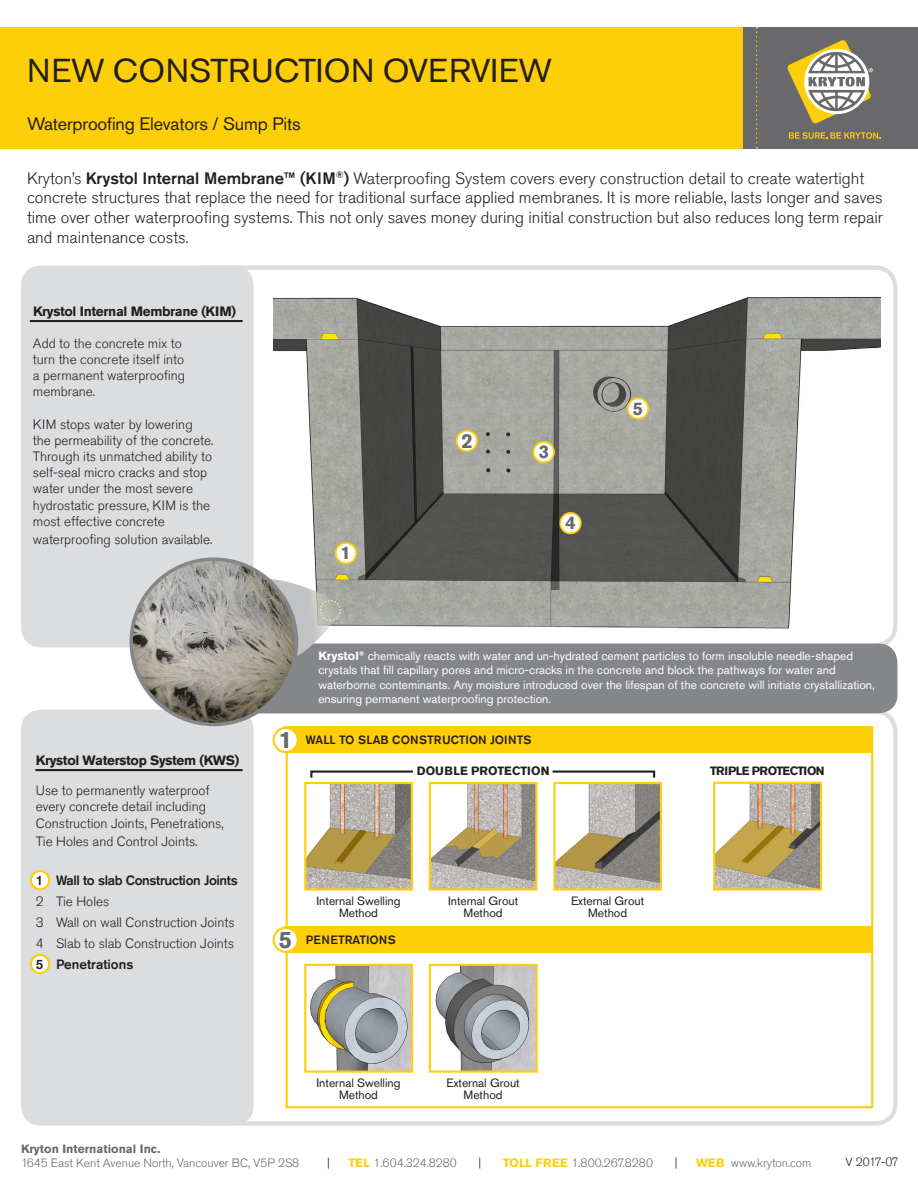
<style>
.page{position:relative;width:918px;height:1188px;background:#fff}
.page>*{position:absolute;margin:0;border:0;box-sizing:border-box;transform-origin:0 0}
.t1{font:33px "Akzidenz Grotesk Std";color:#231f20}
.t2{font:700 23.85px "Akzidenz Grotesk Std";color:#69696c}
.t3{font:700 20.25px "Akzidenz Grotesk Std";color:#69696c}
.t4{font:700 18.3px "Akzidenz Grotesk Std";color:#69696c}
.t5{font:18px "Akzidenz Grotesk Std";letter-spacing:-.01em;color:#231f20}
.t6{font:300 16.5px/19.8px "Akzidenz Grotesk Std";color:#231f20}
.t7{font:300 13.5px/16.2px "Akzidenz Grotesk Std";color:#231f20}
.t8{font:700 13.5px "Akzidenz Grotesk Std";letter-spacing:-.025em;color:#231f20}
.t9{font:500 13.5px "Akzidenz Grotesk Std";letter-spacing:-.025em;color:#231f20}
.t10{font:500 13.5px "Akzidenz Grotesk Std";color:#231f20}
.t11{font:12px/14.4px "Akzidenz Grotesk Std";color:#fff}
.t12{font:12px/12px "Akzidenz Grotesk Std";color:#231f20;text-align:center}
.t13{font:300 12px "Akzidenz Grotesk Std";color:#69696c}
.t14{font:500 12px "Akzidenz Grotesk Std";color:#231f20}
.t15{font:700 12px "Akzidenz Grotesk Std";color:#69696c}
.t16{font:700 12px "Akzidenz Grotesk Std";letter-spacing:-.015em;color:#231f20}
.t17{font:700 12px "Akzidenz Grotesk Std";letter-spacing:-.05em;color:#231f20}
.t18{font:300 12px "Akzidenz Grotesk Std";letter-spacing:-.055em;color:#231f20}
.s1{font-weight:500}
.s2{font-weight:700}
.s3{font-weight:700;color:#fece08}
</style>
<div class="page">
<div style="left:0;top:27px;width:918px;height:122px;background:#fece08"></div>
<div style="left:743px;top:27px;width:175px;height:122px;background:#69696c"></div>
<svg style="left:756px;top:27px;width:2px;height:121px"></svg>
<svg style="left:789px;top:132px;width:91px;height:7px"></svg>
<svg style="left:787px;top:40px;width:86px;height:84px"></svg>
<div style="left:182px;top:710px;width:715px;height:416px;border:4px solid #dcdddf;border-radius:20px"></div>
<div style="left:182px;top:265px;width:715px;height:382px;border:4px solid #dcdddf;border-radius:20px"></div>
<div style="left:21px;top:710px;width:233px;height:416px;background:#dcdddf;border-radius:20px"></div>
<div style="left:21px;top:265px;width:233px;height:382px;background:#dcdddf;border-radius:20px"></div>
<img style="left:273px;top:297px;width:607px;height:332px">
<div style="left:560px;top:513px;width:21px;height:20px;background:#fff;border-radius:50%"></div>
<div style="left:559px;top:512px;width:23px;height:22px;border:2px solid #fece08;border-radius:50%"></div>
<div style="left:534px;top:442px;width:20px;height:20px;background:#fff;border-radius:50%"></div>
<div style="left:533px;top:441px;width:22px;height:22px;border:2px solid #fece08;border-radius:50%"></div>
<div style="left:457px;top:431px;width:20px;height:20px;background:#fff;border-radius:50%"></div>
<div style="left:456px;top:430px;width:22px;height:22px;border:2px solid #fece08;border-radius:50%"></div>
<div style="left:336px;top:543px;width:20px;height:20px;background:#fff;border-radius:50%"></div>
<div style="left:335px;top:542px;width:22px;height:22px;border:2px solid #fece08;border-radius:50%"></div>
<div style="left:628px;top:398px;width:20px;height:21px;background:#fff;border-radius:50%"></div>
<div style="left:627px;top:397px;width:22px;height:23px;border:2px solid #fece08;border-radius:50%"></div>
<div style="left:31px;top:871px;width:18px;height:18px;background:#fff;border-radius:50%"></div>
<div style="left:30px;top:870px;width:20px;height:20px;border:2px solid #fece08;border-radius:50%"></div>
<div style="left:31px;top:955px;width:18px;height:18px;background:#fff;border-radius:50%"></div>
<div style="left:30px;top:954px;width:20px;height:20px;border:2px solid #fece08;border-radius:50%"></div>
<img style="left:307px;top:785px;width:103px;height:103px">
<div style="left:304px;top:782px;width:109px;height:109px;border:2px solid #fece08"></div>
<img style="left:432px;top:785px;width:102px;height:103px">
<div style="left:429px;top:782px;width:108px;height:109px;border:2px solid #fece08"></div>
<img style="left:556px;top:785px;width:103px;height:103px">
<div style="left:553px;top:782px;width:109px;height:109px;border:2px solid #fece08"></div>
<img style="left:716px;top:785px;width:103px;height:103px">
<div style="left:713px;top:782px;width:109px;height:109px;border:2px solid #fece08"></div>
<img style="left:310px;top:967px;width:100px;height:103px">
<div style="left:304px;top:964px;width:109px;height:109px;border:2px solid #fece08"></div>
<img style="left:435px;top:967px;width:100px;height:103px">
<div style="left:429px;top:964px;width:109px;height:109px;border:2px solid #fece08"></div>
<div style="left:285px;top:727px;width:588px;height:26px;background:#fece08"></div>
<div style="left:285px;top:927px;width:588px;height:26px;background:#fece08"></div>
<div style="left:274px;top:728px;width:24px;height:24px;background:#fff;border-radius:50%"></div>
<div style="left:273px;top:727px;width:26px;height:26px;border:2px solid #fece08;border-radius:50%"></div>
<div style="left:274px;top:928px;width:24px;height:24px;background:#fff;border-radius:50%"></div>
<div style="left:273px;top:927px;width:26px;height:26px;border:2px solid #fece08;border-radius:50%"></div>
<svg style="left:310px;top:770px;width:103px;height:8px"></svg>
<svg style="left:552px;top:770px;width:104px;height:8px"></svg>
<hr style="left:30px;top:320px;width:213px;height:2px;background:#231f20">
<hr style="left:35px;top:769px;width:208px;height:2px;background:#231f20">
<div style="left:203px;top:644px;width:694px;height:69px;background:#848689;border-radius:18px"></div>
<div style="left:202px;top:644px;width:695px;height:69px;border:2px solid #848689;border-radius:18px"></div>
<svg style="left:269px;top:579px;width:72px;height:77px"></svg>
<img style="left:322px;top:600px;width:14px;height:5px">
<img style="left:131px;top:559px;width:166px;height:165px;border-radius:83px">
<div style="left:129px;top:557px;width:169px;height:169px;border:4px solid #848689;border-radius:50%"></div>
<h1 class="t1" style="left:27px;top:51px;width:527px">NEW CONSTRUCTION OVERVIEW</h1>
<p class="t5" style="left:27px;top:113px;width:275px">Waterproofing Elevators / Sump Pits</p>
<p class="t6" style="left:27px;top:168px;width:858px">Kryton’s <span class="s1">Krystol Internal Membrane™ (KIM</span><sup>®</sup><span class="s1">)</span> Waterproofing System covers every construction detail to create watertight concrete structures that replace the need for traditional surface applied membranes. It is more reliable, lasts longer and saves time over other waterproofing systems. This not only saves money during initial construction but also reduces long term repair and maintenance costs.</p>
<p class="t8" style="left:33px;top:303px;width:205px">Krystol Internal Membrane (KIM)</p>
<p class="t7" style="left:33px;top:335px;width:154px">Add to the concrete mix to turn the concrete itself into a permanent waterproofing membrane.</p>
<p class="t7" style="left:33px;top:416px;width:182px">KIM stops water by lowering the permeability of the concrete.<br>Through its unmatched ability to self-seal micro cracks and stop water under the most severe hydrostatic pressure, KIM is the most effective concrete</p>
<p class="t7" style="left:33px;top:531px;width:181px">waterproofing solution available.</p>
<p class="t8" style="left:36px;top:753px;width:205px">Krystol Waterstop System (KWS)</p>
<p class="t7" style="left:36px;top:783px;width:189px">Use to permanently waterproof every concrete detail including<br>Construction Joints, Penetrations,</p>
<p class="t7" style="left:36px;top:833px;width:163px">Tie Holes and Control Joints.</p>
<p class="t9" style="left:36px;top:872px;width:203px">1 Wall to slab Construction Joints</p>
<p class="t7" style="left:36px;top:893px;width:75px">2 Tie Holes</p>
<p class="t7" style="left:36px;top:914px;width:200px">3 Wall on wall Construction Joints</p>
<p class="t7" style="left:36px;top:935px;width:200px">4 Slab to slab Construction Joints</p>
<p class="t10" style="left:36px;top:956px;width:99px">5 Penetrations</p>
<p class="t4" style="left:341px;top:542px;width:12px">1</p>
<p class="t3" style="left:461px;top:429px;width:13px">2</p>
<p class="t4" style="left:539px;top:441px;width:12px">3</p>
<p class="t4" style="left:565px;top:512px;width:12px">4</p>
<p class="t4" style="left:633px;top:398px;width:12px">5</p>
<p class="t11" style="left:318px;top:648px;width:558px"><span class="s2">Krystol</span><sup>®</sup> chemically reacts with water and un-hydrated cement particles to form insoluble needle-shaped crystals that fill capillary pores and micro-cracks in the concrete and block the pathways for water and waterborne conteminants. Any moisture introduced over the lifespan of the concrete will initiate crystallization, ensuring permanent waterproofing protection.</p>
<p class="t2" style="left:279px;top:726px;width:15px">1</p>
<p class="t14" style="left:306px;top:733px;width:227px">WALL TO SLAB CONSTRUCTION JOINTS</p>
<p class="t16" style="left:417px;top:764px;width:134px">DOUBLE PROTECTION</p>
<p class="t17" style="left:710px;top:764px;width:116px">TRIPLE PROTECTION</p>
<p class="t12" style="left:317px;top:895px;width:86px">Internal Swelling<br>Method</p>
<p class="t2" style="left:279px;top:926px;width:15px">5</p>
<p class="t14" style="left:306px;top:932px;width:92px">PENETRATIONS</p>
<p class="t12" style="left:448px;top:895px;width:72px">Internal Grout</p>
<p class="t12" style="left:464px;top:907px;width:40px">Method</p>
<p class="t12" style="left:571px;top:895px;width:75px">External Grout</p>
<p class="t12" style="left:588px;top:907px;width:40px">Method</p>
<p class="t12" style="left:317px;top:1076px;width:86px">Internal Swelling<br>Method</p>
<p class="t12" style="left:447px;top:1076px;width:75px">External Grout</p>
<p class="t12" style="left:464px;top:1088px;width:40px">Method</p>
<p class="t15" style="left:21px;top:1142px;width:141px">Kryton International Inc.</p>
<p class="t13" style="left:21px;top:1156px;width:280px">1645 East Kent Avenue North, Vancouver BC, V5P 2S8</p>
<p class="t18" style="left:327px;top:1156px;width:4px">|</p>
<p class="t13" style="left:348px;top:1156px;width:110px"><span class="s3">TEL</span> 1.604.324.8280</p>
<p class="t18" style="left:479px;top:1156px;width:4px">|</p>
<p class="t13" style="left:503px;top:1156px;width:152px"><span class="s3">TOLL FREE</span> 1.800.267.8280</p>
<p class="t18" style="left:675px;top:1156px;width:4px">|</p>
<p class="t13" style="left:696px;top:1156px;width:117px"><span class="s3">WEB</span> www.kryton.com</p>
<p class="t18" style="left:846px;top:1155px;width:55px">V 2017-07</p>
</div>
